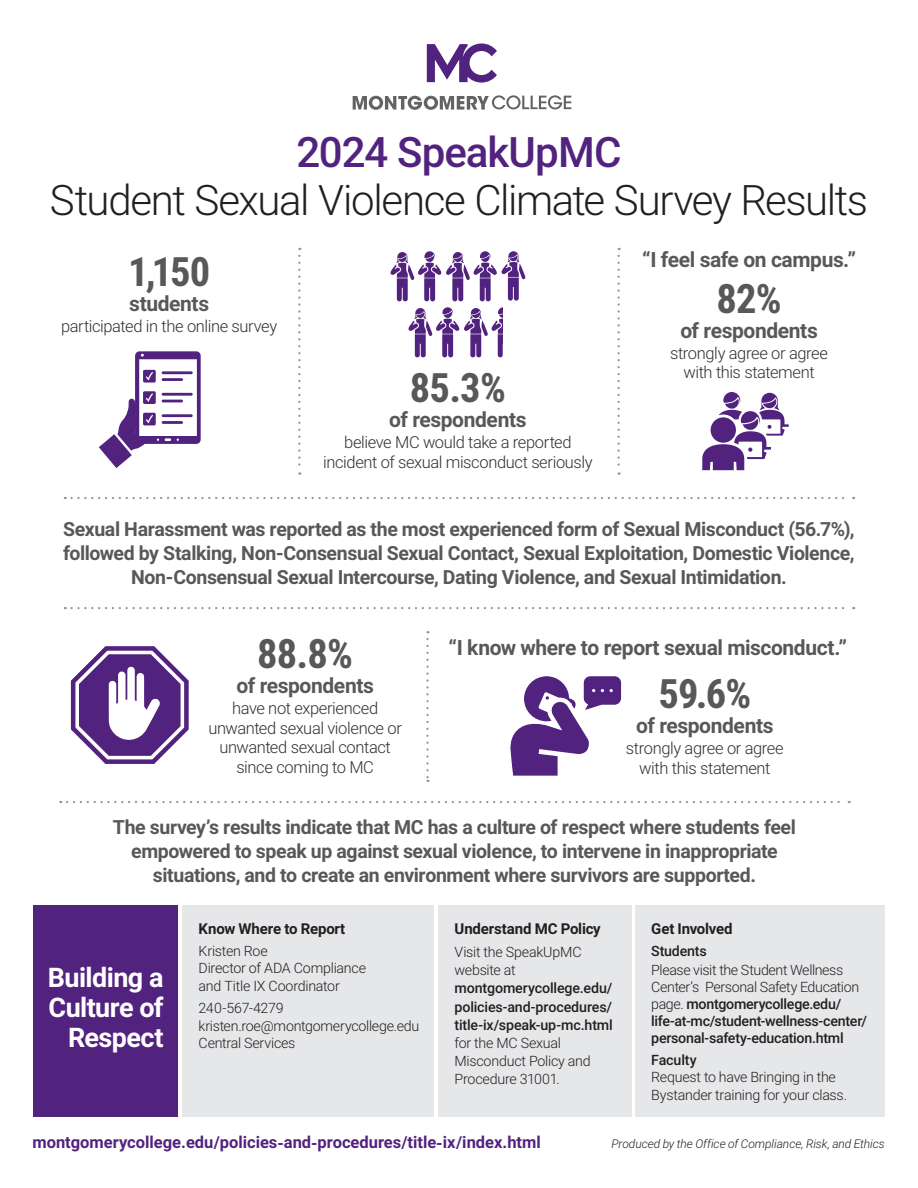
<style>
.page{position:relative;width:918px;height:1188px;background:#fff}
.page>*{position:absolute;margin:0;border:0;box-sizing:border-box;transform-origin:0 0}
.t1{font:300 42px/48px "Roboto";letter-spacing:-.035em;color:#231f20;text-align:center}
.Body_Text{font:700 40.5px "Roboto Condensed";letter-spacing:-.02em;color:#57585a}
.Body_Text-2{font:700 27px/30px "Roboto";letter-spacing:-.02em;color:#fff;text-align:right}
.Body_Text-3{font:700 21px "Roboto";letter-spacing:-.02em;color:#57585a}
.Body_Text-4{font:700 19.5px/24px "Roboto";letter-spacing:-.02em;color:#57585a;text-align:center}
.Body_Text-5{font:300 16.5px/19.5px "Roboto";letter-spacing:-.025em;color:#312f30;text-align:center}
.t2{font:700 16.5px "Roboto";color:#52227f}
.Body_Text-6{font:700 15px "Roboto";letter-spacing:-.01em;color:#231f20}
.Body_Text-7{font:300 14.25px/18.1px "Roboto";letter-spacing:-.015em;color:#231f20}
.Body_Text-8{font:500 14.25px/17.4px "Roboto";letter-spacing:-.02em;color:#231f20}
.Body_Text-9{font:italic 300 12px "Roboto";letter-spacing:-.005em;color:#231f20}
.s1{font-weight:500;color:#52227f}
.s2{font-weight:500}
.s3{font-weight:300}
</style>
<div class="page">
<div style="left:635px;top:905px;width:250px;height:212px;background:#e6e7e9"></div>
<div style="left:438px;top:905px;width:194px;height:212px;background:#e6e7e9"></div>
<div style="left:182px;top:905px;width:252px;height:212px;background:#e6e7e9"></div>
<div style="left:33px;top:905px;width:145px;height:212px;background:#52227f"></div>
<svg style="left:298px;top:256px;width:2px;height:219px"></svg>
<svg style="left:618px;top:256px;width:2px;height:219px"></svg>
<svg style="left:426px;top:639px;width:3px;height:143px"></svg>
<svg style="left:72px;top:497px;width:782px;height:2px"></svg>
<svg style="left:72px;top:607px;width:782px;height:2px"></svg>
<svg style="left:67px;top:801px;width:783px;height:2px"></svg>
<svg style="left:427px;top:44px;width:70px;height:39px"></svg>
<svg style="left:353px;top:95px;width:218px;height:15px"></svg>
<svg style="left:99px;top:351px;width:102px;height:117px"></svg>
<svg style="left:702px;top:392px;width:87px;height:78px"></svg>
<svg style="left:390px;top:251px;width:135px;height:50px"></svg>
<svg style="left:408px;top:307px;width:95px;height:50px"></svg>
<svg style="left:71px;top:646px;width:118px;height:118px"></svg>
<svg style="left:510px;top:676px;width:111px;height:100px"></svg>
<p class="t1" style="left:50px;top:126px;width:820px"><span class="s1">2024 SpeakUpMC<br></span>Student Sexual Violence Climate Survey Results</p>
<p class="Body_Text" style="left:128px;top:243px;width:83px">1,150</p>
<p class="Body_Text-3" style="left:129px;top:289px;width:81px">students</p>
<p class="Body_Text-5" style="left:61px;top:316px;width:218px">participated in the online survey</p>
<p class="Body_Text" style="left:410px;top:360px;width:97px">85.3%</p>
<p class="Body_Text-3" style="left:389px;top:405px;width:139px">of respondents</p>
<p class="Body_Text-5" style="left:323px;top:432px;width:271px">believe MC would take a reported incident of sexual misconduct seriously</p>
<p class="Body_Text-3" style="left:642px;top:245px;width:215px">“I feel safe on campus.”</p>
<p class="Body_Text" style="left:716px;top:270px;width:67px">82%</p>
<p class="Body_Text-3" style="left:680px;top:315px;width:139px">of respondents</p>
<p class="Body_Text-5" style="left:670px;top:342px;width:159px">strongly agree or agree with this statement</p>
<p class="Body_Text-4" style="left:63px;top:516px;width:793px">Sexual Harassment was reported as the most experienced form of Sexual Misconduct (56.7%), followed by Stalking, Non-Consensual Sexual Contact, Sexual Exploitation, Domestic Violence,<br>Non-Consensual Sexual Intercourse, Dating Violence, and Sexual Intimidation.</p>
<p class="Body_Text" style="left:257px;top:626px;width:97px">88.8%</p>
<p class="Body_Text-3" style="left:236px;top:671px;width:139px">of respondents</p>
<p class="Body_Text-5" style="left:208px;top:698px;width:195px">have not experienced unwanted sexual violence or unwanted sexual contact since coming to MC</p>
<p class="Body_Text-3" style="left:449px;top:633px;width:400px">“I know where to report sexual misconduct.”</p>
<p class="Body_Text" style="left:658px;top:665px;width:94px">59.6%</p>
<p class="Body_Text-3" style="left:636px;top:711px;width:139px">of respondents</p>
<p class="Body_Text-5" style="left:626px;top:738px;width:159px">strongly agree or agree with this statement</p>
<p class="Body_Text-4" style="left:113px;top:814px;width:685px">The survey’s results indicate that MC has a culture of respect where students feel empowered to speak up against sexual violence, to intervene in inappropriate situations, and to create an environment where survivors are supported.</p>
<p class="Body_Text-2" style="left:48px;top:962px;width:117px">Building a<br>Culture of<br>Respect</p>
<p class="Body_Text-6" style="left:199px;top:918px;width:148px">Know Where to Report</p>
<p class="Body_Text-7" style="left:199px;top:942px;width:169px;line-height:17.2px">Kristen Roe<br>Director of ADA Compliance and Title IX Coordinator</p>
<p class="Body_Text-7" style="left:199px;top:999px;width:222px;line-height:17.2px">240-567-4279 kristen.roe@montgomerycollege.edu<br>Central Services</p>
<p class="Body_Text-6" style="left:455px;top:918px;width:148px">Understand MC Policy</p>
<p class="Body_Text-7" style="left:455px;top:942px;width:160px">Visit the SpeakUpMC website at <span class="s2">montgomerycollege.edu/ policies-and-procedures/ title-ix/speak-up-mc.html </span>for the MC Sexual<br>Misconduct Policy and<br>Procedure 31001.</p>
<p class="Body_Text-6" style="left:651px;top:918px;width:83px">Get Involved</p>
<p class="Body_Text-8" style="left:651px;top:942px;width:217px">Students<br><span class="s3">Please visit the Student Wellness<br>Center’s Personal Safety Education page.</span> montgomerycollege.edu/ life-at-mc/student-wellness-center/ personal-safety-education.html</p>
<p class="Body_Text-7" style="left:651px;top:1051px;width:197px;line-height:17.4px"><span class="s2">Faculty<br></span>Request to have Bringing in the<br>Bystander training for your class.</p>
<p class="t2" style="left:32px;top:1131px;width:510px">montgomerycollege.edu/policies-and-procedures/title-ix/index.html</p>
<p class="Body_Text-9" style="left:612px;top:1135px;width:275px">Produced by the Office of Compliance, Risk, and Ethics</p>
</div>
